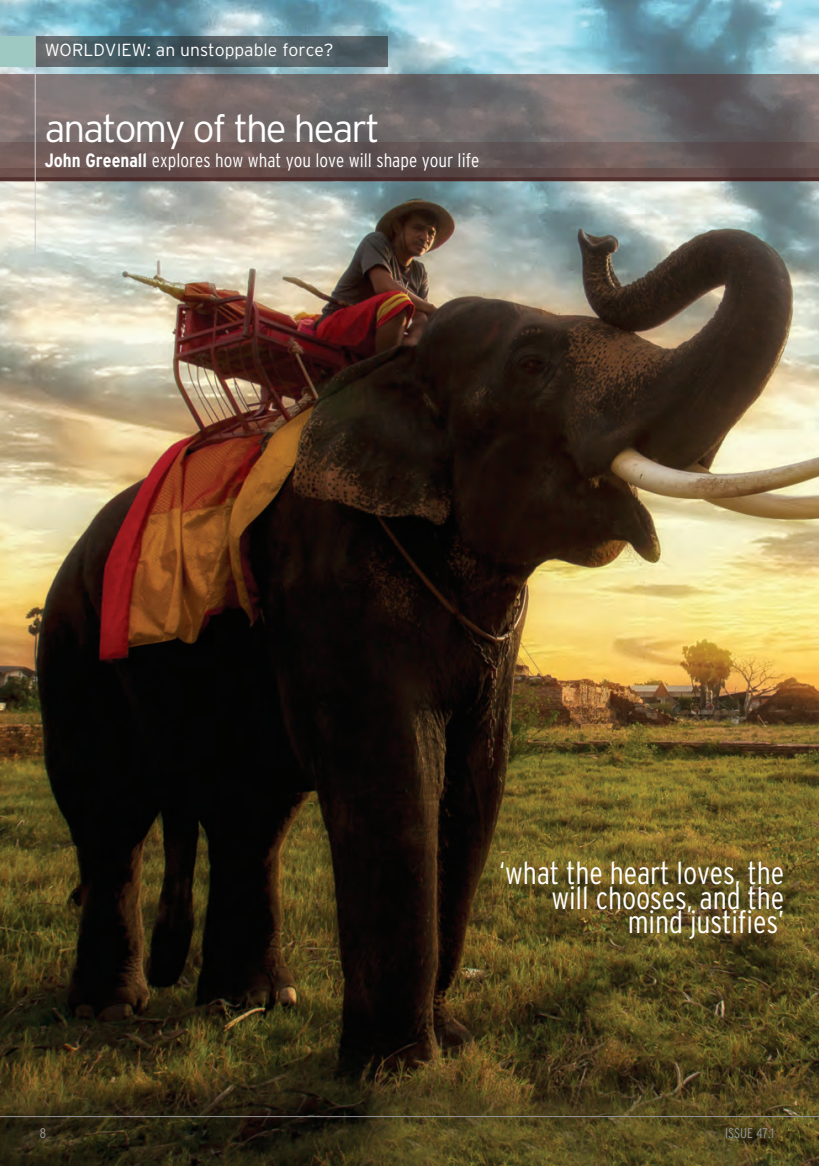
<style>
.page{position:relative;width:819px;height:1166px;background:#fff}
.page>*{position:absolute;margin:0;border:0;box-sizing:border-box;transform-origin:0 0}
.t1{font:300 38.5px "Interstate";letter-spacing:-.05em;color:#fff}
.t2{font:300 condensed 31.5px/24.5px "Interstate";letter-spacing:-.005em;color:#fff;text-align:right}
.t3{font:300 condensed 19.25px "Interstate";color:#fff}
.t4{font:300 17.5px "Interstate";color:#fff}
.t5{font:300 condensed 14px "Interstate";color:#939598}
.s1{font-weight:700}
</style>
<div class="page">
<img style="left:0;top:0;width:819px;height:1166px">
<hr style="left:0;top:1116px;width:819px;height:1px;background:#939598">
<img style="left:0;top:74px;width:819px;height:108px">
<img style="left:36px;top:36px;width:351px;height:31px">
<div style="left:0;top:36px;width:35px;height:31px;background:#9dc9c2"></div>
<img style="left:0;top:143px;width:819px;height:1px">
<hr style="left:35px;top:36px;width:1px;height:232px;background:#cdcbcd">
<p class="t4" style="left:45px;top:40px;width:290px">WORLDVIEW: an unstoppable force?</p>
<p class="t1" style="left:45px;top:107px;width:336px">anatomy of the heart</p>
<p class="t3" style="left:45px;top:149px;width:436px"><span class="s1">John Greenall</span> explores how what you love will shape your life</p>
<p class="t2" style="left:499px;top:861px;width:287px">‘what the heart loves, the will chooses, and the mind justifies’</p>
<p class="t5" style="left:40px;top:1124px;width:8px">8</p>
<p class="t5" style="left:725px;top:1124px;width:51px">ISSUE 47:1</p>
</div>
